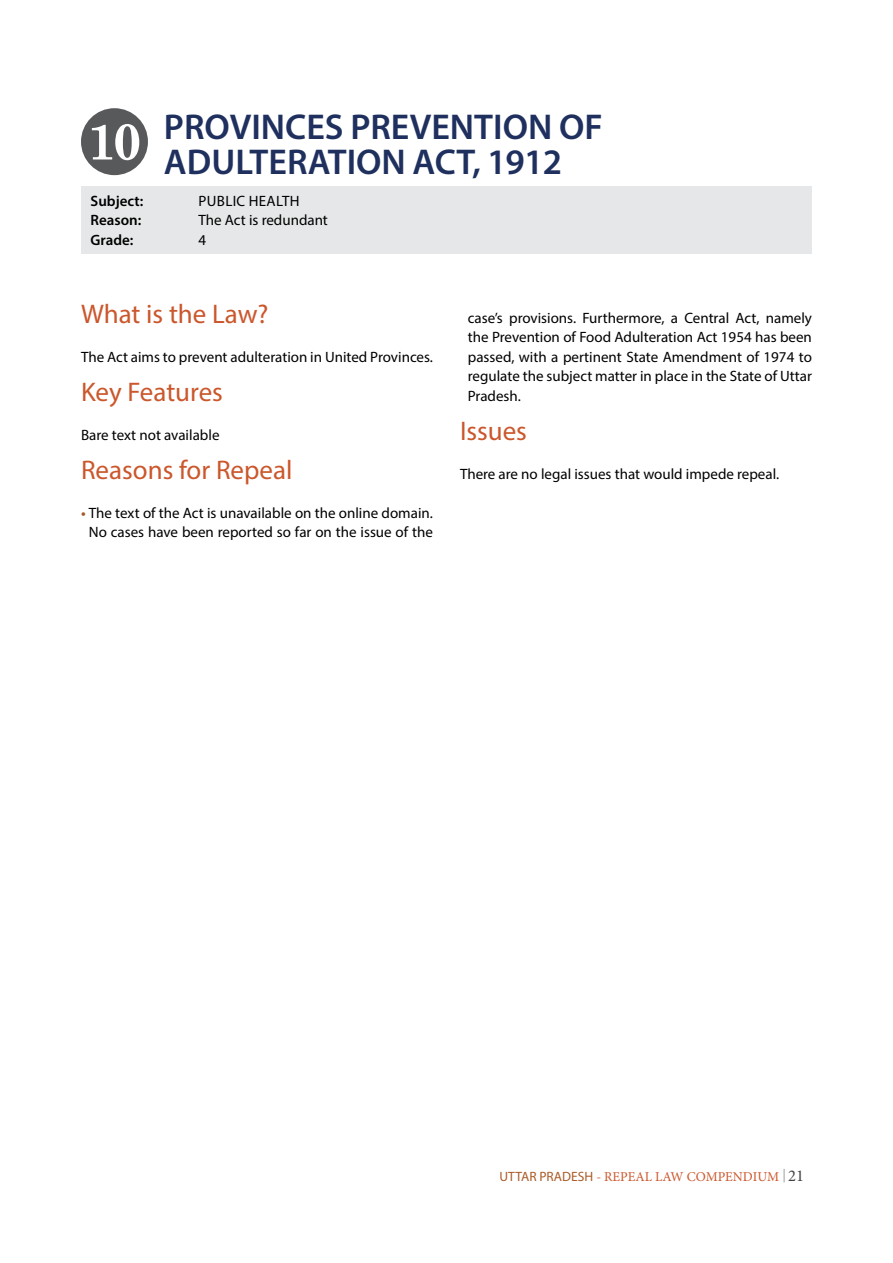
<style>
.page{position:relative;width:893px;height:1263px;background:#fff}
.page>*{position:absolute;margin:0;border:0;box-sizing:border-box;transform-origin:0 0}
.t1{font:700 51px "Century Schoolbook";color:#fff}
.t2{font:600 36px/34.5px "Myriad Pro";color:#1f305f}
.t3{font:27px "Myriad Pro";color:#cb572c}
.t4{font:15px/19.5px "Myriad Pro";color:#000;text-align:justify}
.t5{font:600 15px "Myriad Pro";color:#000}
.t6{font:13.5px "Minion Pro";color:#cb572c}
.s1{font-weight:600;color:#a65827}
.s2{font-family:"Myriad Pro";color:#aa5b26}
.s3{color:#939598}
.s4{font-size:16.5px;color:#414042}
</style>
<div class="page">
<div style="left:81px;top:186px;width:731px;height:68px;background:#e6e7e8"></div>
<div style="left:81px;top:108px;width:67px;height:67px;background:#58595b;border-radius:50%"></div>
<h1 class="t1" style="left:87px;top:101px;width:56px">10</h1>
<h2 class="t2" style="left:164px;top:109px;width:440px">PROVINCES PREVENTION OF<br>ADULTERATION ACT, 1912</h2>
<p class="t5" style="left:91px;top:191px;width:54px">Subject:</p>
<p class="t4" style="left:199px;top:190px;width:17px">Public</p>
<p class="t4" style="left:249px;top:190px;width:19px">Health</p>
<p class="t5" style="left:91px;top:210px;width:52px">Reason:</p>
<p class="t4" style="left:199px;top:210px;width:131px">The Act is redundant</p>
<p class="t5" style="left:91px;top:230px;width:44px">Grade:</p>
<p class="t4" style="left:199px;top:229px;width:9px">4</p>
<h3 class="t3" style="left:81px;top:297px;width:189px">What is the Law?</h3>
<p class="t4" style="left:81px;top:346px;width:353px">The Act aims to prevent adulteration in United Provinces.</p>
<h3 class="t3" style="left:81px;top:375px;width:143px">Key Features</h3>
<p class="t4" style="left:81px;top:424px;width:140px">Bare text not available</p>
<h3 class="t3" style="left:81px;top:453px;width:213px">Reasons for Repeal</h3>
<p class="t4" style="left:81px;top:502px;width:353px;text-align:center"><span class="s1">•</span> The text of the Act is unavailable on the online domain.<br>No cases have been reported so far on the issue of the</p>
<p class="t4" style="left:468px;top:307px;width:346px">case’s provisions. Furthermore, a Central Act, namely the Prevention of Food Adulteration Act 1954 has been passed, with a pertinent State Amendment of 1974 to regulate the subject matter in place in the State of Uttar Pradesh.</p>
<h3 class="t3" style="left:460px;top:414px;width:68px">Issues</h3>
<p class="t4" style="left:460px;top:463px;width:321px">There are no legal issues that would impede repeal.</p>
<p class="t6" style="left:499px;top:1167px;width:306px"><span class="s2">UTTAR PRADESH</span> - REPEAL LAW COMPENDIUM <span class="s3">|</span> <span class="s4">21</span></p>
</div>
